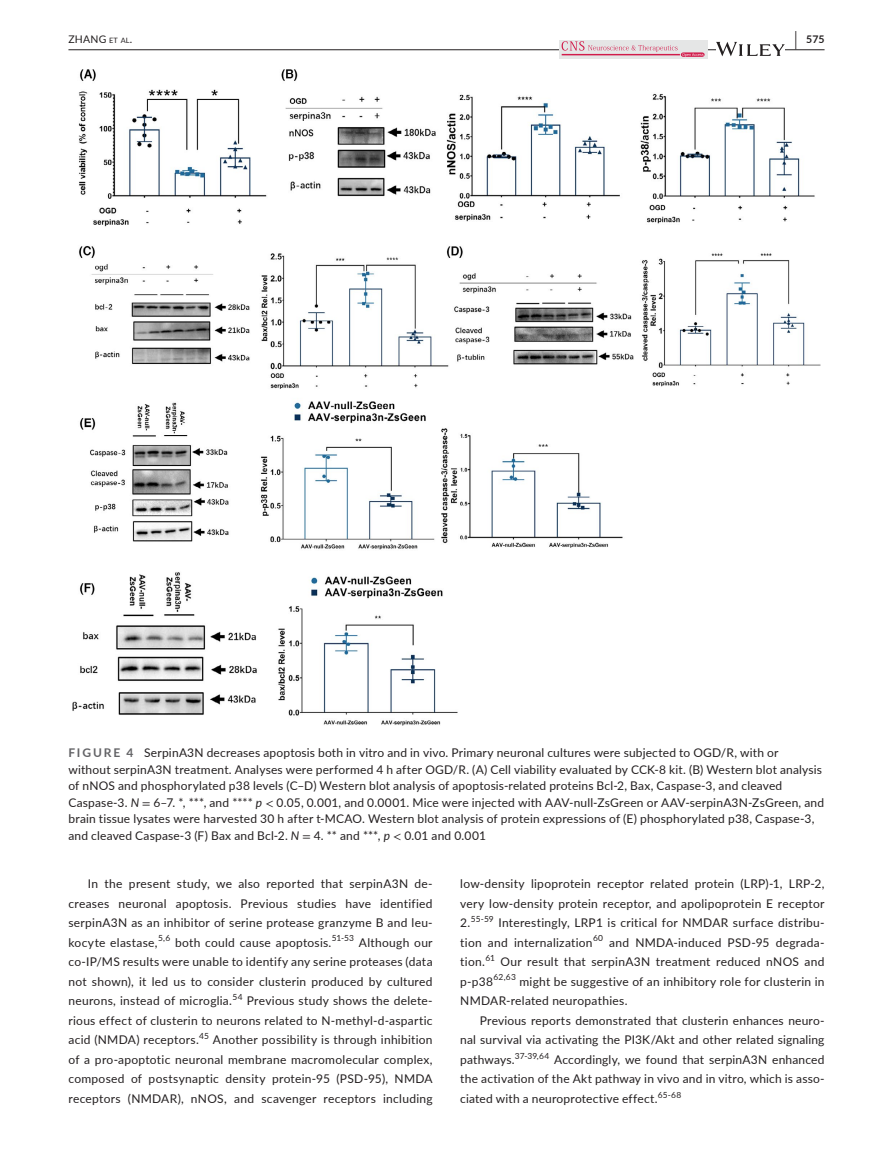
<style>
.page{position:relative;width:893px;height:1174px;background:#fff}
.page>*{position:absolute;margin:0;border:0;box-sizing:border-box;transform-origin:0 0}
.t1{font:12px/19.5px "Lato";letter-spacing:.015em;color:#231f20;text-align:justify}
.t2{font:10.5px "Lato";letter-spacing:.02em;color:#231f20}
.t3{font:700 10.5px "Lato";color:#231f20}
.t4{font:8.4px "Lato";color:#231f20}
.s1{font-size:7.35px}
.s2{font-size:19.5px}
.s3{font-weight:700;color:#636366}
.s4{font-style:italic}
.s5{font-family:"STIX"}
.s6{font-size:12px}
</style>
<div class="page">
<hr style="left:68px;top:49px;width:756px;height:1px;background:#231f20">
<div style="left:559px;top:40px;width:149px;height:18px;background:#e5e6e6"></div>
<svg style="left:562px;top:41px;width:141px;height:16px"></svg>
<svg style="left:716px;top:42px;width:69px;height:14px"></svg>
<img style="left:72px;top:69px;width:749px;height:656px">
<p class="t2" style="left:68px;top:31px;width:65px">ZHANG <span class="s1">et al</span>.</p>
<p class="t3" style="left:795px;top:31px;width:31px"><span class="s2">|</span> 575</p>
<p class="t1" style="left:68px;top:744px;width:757px;line-height:16.5px;text-align:left"><span class="s3">FIGURE 4</span> SerpinA3N decreases apoptosis both in vitro and in vivo. Primary neuronal cultures were subjected to OGD/R, with or<br>without serpinA3N treatment. Analyses were performed 4 h after OGD/R. (A) Cell viability evaluated by CCK-8 kit. (B) Western blot analysis of nNOS and phosphorylated p38 levels (C–D) Western blot analysis of apoptosis-related proteins Bcl-2, Bax, Caspase-3, and cleaved Caspase-3. <span class="s4">N</span> <span class="s5">=</span> 6–7. *, ***, and **** <span class="s4">p</span> <span class="s5">&lt;</span> 0.05, 0.001, and 0.0001. Mice were injected with AAV-null-ZsGreen or AAV-serpinA3N-ZsGreen, and brain tissue lysates were harvested 30 h after t-MCAO. Western blot analysis of protein expressions of (E) phosphorylated p38, Caspase-3, and cleaved Caspase-3 (F) Bax and Bcl-2. <span class="s4">N</span> <span class="s5">=</span> 4. ** and ***, <span class="s4">p</span> <span class="s5">&lt;</span> 0.01 and 0.001</p>
<p class="t1" style="left:68px;top:873px;width:366px;text-indent:20px">In the present study, we also reported that serpinA3N de&shy;creases neuronal apoptosis. Previous studies have identified serpinA3N as an inhibitor of serine protease granzyme B and leu&shy;kocyte elastase,</p>
<p class="t4" style="left:158px;top:932px;width:14px">5,6</p>
<p class="t1" style="left:175px;top:932px;width:158px">both could cause apoptosis.</p>
<p class="t4" style="left:332px;top:932px;width:24px">51-53</p>
<p class="t1" style="left:68px;top:932px;width:366px;text-indent:290px">Although our co-IP/MS results were unable to identify any serine proteases (data not shown), it led us to consider clusterin produced by cultured neurons, instead of microglia.<sup>54</sup> Previous study shows the delete&shy;rious effect of clusterin to neurons related to N-methyl-d-aspartic acid (NMDA) receptors.<sup>45</sup> Another possibility is through inhibition of a pro-apoptotic neuronal membrane macromolecular complex, composed of postsynaptic density protein-95 (PSD-95), NMDA receptors (NMDAR), nNOS, and scavenger receptors including</p>
<p class="t1" style="left:460px;top:873px;width:366px">low-density lipoprotein receptor related protein (LRP)-1, LRP-2, very low-density protein receptor, and apolipoprotein E receptor</p>
<p class="t4" style="left:460px;top:913px;width:35px"><span class="s6">2.</span>55-59</p>
<p class="t1" style="left:460px;top:912px;width:366px;text-indent:38px">Interestingly, LRP1 is critical for NMDAR surface distribu&shy;tion and internalization</p>
<p class="t4" style="left:593px;top:932px;width:12px">60</p>
<p class="t1" style="left:609px;top:932px;width:217px">and NMDA-induced PSD-95 degrada-</p>
<p class="t1" style="left:460px;top:951px;width:26px">tion.</p>
<p class="t4" style="left:485px;top:952px;width:11px">61</p>
<p class="t1" style="left:460px;top:951px;width:366px;text-indent:40px">Our result that serpinA3N treatment reduced nNOS and p-p38<sup>62,63</sup> might be suggestive of an inhibitory role for clusterin in NMDAR-related neuropathies.</p>
<p class="t1" style="left:460px;top:1010px;width:366px;text-indent:20px">Previous reports demonstrated that clusterin enhances neuro&shy;nal survival via activating the PI3K/Akt and other related signaling pathways.<sup>37-39,64</sup> Accordingly, we found that serpinA3N enhanced the activation of the Akt pathway in vivo and in vitro, which is asso&shy;ciated with a neuroprotective effect.<sup>65-68</sup></p>
</div>
